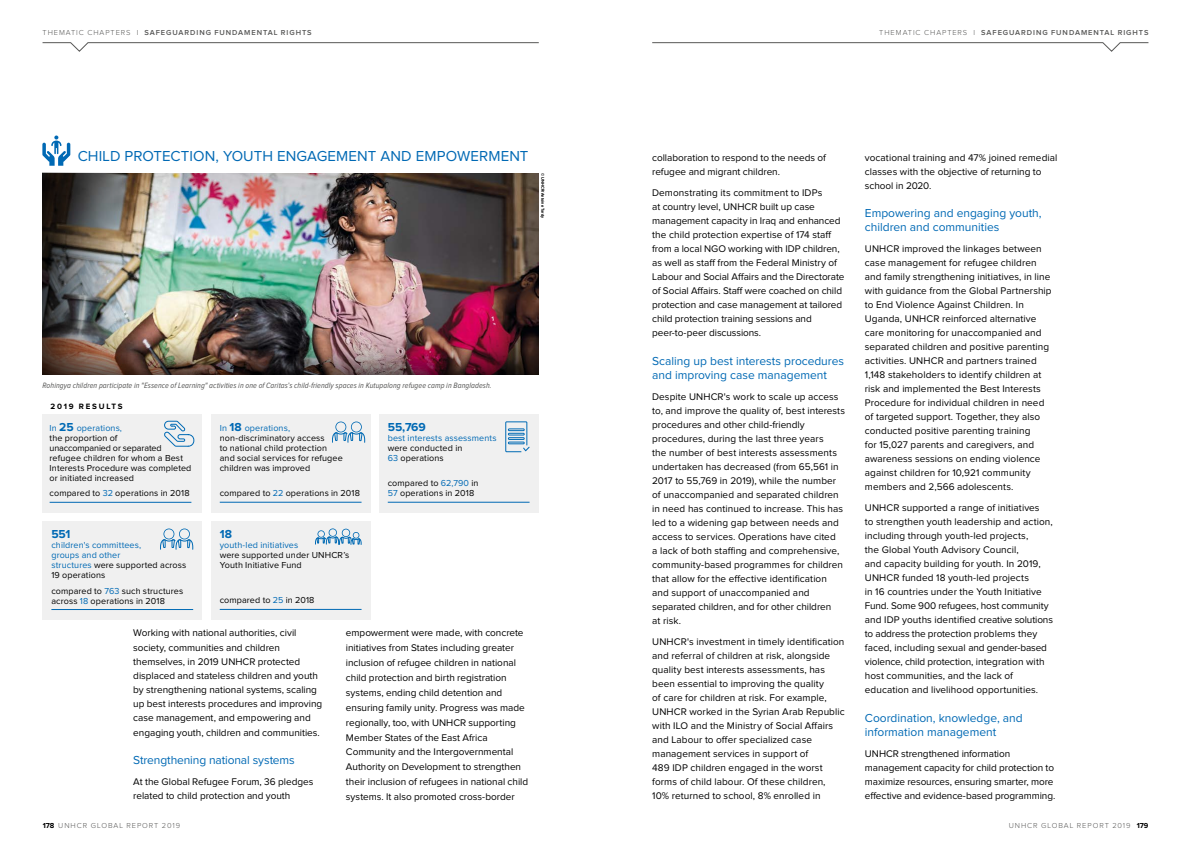
<style>
.page{position:relative;width:1191px;height:842px;background:#fff}
.page>*{position:absolute;margin:0;border:0;box-sizing:border-box;transform-origin:0 0}
.text_title{font:15px "Proxima Nova";letter-spacing:.005em;color:#0069b4}
.text_subtitle{font:12px/14px "Proxima Nova";color:#0069b4}
.t1{font:700 12px "Proxima Nova";color:#0069b4}
.text_body{font:10px/14px "Proxima Nova";letter-spacing:.005em;color:#000}
.t2{font:9px/10px "Proxima Nova";letter-spacing:.01em;color:#000}
.t3{font:9px/10px "Proxima Nova";letter-spacing:.01em;color:#0069b4}
.text_story_caption_8{font:italic 8px "Proxima Nova Cond";letter-spacing:.01em;color:#575756}
.t4{font:700 8px "Proxima Nova";letter-spacing:.22em;color:#000}
.t5{font:600 7.5px "Proxima Nova";letter-spacing:.125em;color:#575756}
.t6{font:300 7.5px "Proxima Nova";letter-spacing:.125em;color:#575756}
.credit{font:4px "Proxima Nova";letter-spacing:.025em;color:#000}
.s1{font-weight:300}
.s2{color:#0069b4}
.s3{font-weight:700;font-size:12px;color:#0069b4}
.s4{color:#000}
.s5{font-weight:700;color:#000}
</style>
<div class="page">
<svg style="left:42px;top:42px;width:497px;height:10px"></svg>
<svg style="left:652px;top:42px;width:496px;height:10px"></svg>
<img style="left:156px;top:173px;width:383px;height:149px">
<img style="left:156px;top:322px;width:383px;height:15px">
<svg style="left:42px;top:135px;width:28px;height:31px"></svg>
<img style="left:156px;top:337px;width:383px;height:37px">
<img style="left:43px;top:173px;width:113px;height:201px">
<div style="left:43px;top:414px;width:159px;height:98px;background:#f0f0f0"></div>
<div style="left:211px;top:414px;width:159px;height:98px;background:#f0f0f0"></div>
<div style="left:42px;top:521px;width:160px;height:98px;background:#f0f0f0"></div>
<hr style="left:50px;top:502px;width:141px;height:1px;background:#0069b4">
<hr style="left:51px;top:609px;width:142px;height:1px;background:#0069b4">
<hr style="left:220px;top:502px;width:141px;height:1px;background:#0069b4">
<svg style="left:164px;top:421px;width:30px;height:26px"></svg>
<svg style="left:160px;top:528px;width:33px;height:22px"></svg>
<svg style="left:332px;top:421px;width:33px;height:22px"></svg>
<div style="left:379px;top:414px;width:160px;height:98px;background:#f0f0f0"></div>
<hr style="left:388px;top:502px;width:141px;height:1px;background:#0069b4">
<svg style="left:505px;top:421px;width:24px;height:31px"></svg>
<div style="left:211px;top:521px;width:159px;height:98px;background:#f0f0f0"></div>
<hr style="left:220px;top:609px;width:141px;height:1px;background:#0069b4">
<svg style="left:315px;top:528px;width:46px;height:17px"></svg>
<p class="t5" style="left:43px;top:30px;width:271px"><span class="s1">THEMATIC CHAPTERS I</span> SAFEGUARDING FUNDAMENTAL RIGHTS</p>
<p class="t5" style="left:879px;top:30px;width:271px"><span class="s1">THEMATIC CHAPTERS I</span> SAFEGUARDING FUNDAMENTAL RIGHTS</p>
<p class="text_title" style="left:78px;top:150px;width:452px">CHILD PROTECTION, YOUTH ENGAGEMENT AND EMPOWERMENT</p>
<p class="credit" style="left:545px;top:173px;width:47px;rotate:90deg">© UNHCR/Antoine Tardy</p>
<p class="text_story_caption_8" style="left:43px;top:382px;width:451px">Rohingya children participate in "Essence of Learning" activities in one of Caritas’s child-friendly spaces in Kutupalong refugee camp in Bangladesh.</p>
<p class="t4" style="left:50px;top:403px;width:74px">2019 RESULTS</p>
<p class="t2" style="left:50px;top:423px;width:143px"><span class="s2">In</span> <span class="s3">25</span> <span class="s2">operations,<br></span>the proportion of<br>unaccompanied or separated refugee children for whom a Best<br>Interests Procedure was completed or initiated increased</p>
<p class="t2" style="left:50px;top:489px;width:141px">compared to <span class="s2">32</span> operations in 2018</p>
<p class="t1" style="left:51px;top:528px;width:21px">551</p>
<p class="t3" style="left:51px;top:540px;width:136px">children's committees,<br>groups and other<br>structures <span class="s4">were supported across<br>19 operations</span></p>
<p class="t2" style="left:51px;top:586px;width:133px">compared to <span class="s2">763</span> such structures across <span class="s2">18</span> operations in 2018</p>
<p class="t2" style="left:220px;top:423px;width:125px"><span class="s2">In</span> <span class="s3">18</span> <span class="s2">operations, </span>non-discriminatory access<br>to national child protection and social services for refugee children was improved</p>
<p class="t2" style="left:220px;top:489px;width:142px">compared to <span class="s2">22</span> operations in 2018</p>
<p class="t1" style="left:220px;top:528px;width:14px">18</p>
<p class="t2" style="left:220px;top:540px;width:131px"><span class="s2">youth-led initiatives<br></span>were supported under UNHCR’s<br>Youth Initiative Fund</p>
<p class="t2" style="left:220px;top:596px;width:96px">compared to <span class="s2">25</span> in 2018</p>
<p class="t1" style="left:388px;top:421px;width:40px">55,769</p>
<p class="t3" style="left:388px;top:433px;width:110px">best interests assessments <span class="s4">were conducted in<br></span>63 <span class="s4">operations</span></p>
<p class="t2" style="left:388px;top:479px;width:92px">compared to <span class="s2">62,790</span> in<br><span class="s2">57</span> operations in 2018</p>
<p class="text_body" style="left:133px;top:626px;width:190px">Working with national authorities, civil society, communities and children themselves, in 2019 UNHCR protected displaced and stateless children and youth by strengthening national systems, scaling up best interests procedures and improving case management, and empowering and engaging youth, children and communities.</p>
<p class="text_subtitle" style="left:133px;top:753px;width:163px">Strengthening national systems</p>
<p class="text_body" style="left:133px;top:775px;width:182px">At the Global Refugee Forum, 36 pledges related to child protection and youth</p>
<p class="text_body" style="left:346px;top:626px;width:184px;line-height:14.9px">empowerment were made, with concrete initiatives from States including greater inclusion of refugee children in national child protection and birth registration systems, ending child detention and ensuring family unity. Progress was made regionally, too, with UNHCR supporting Member States of the East Africa Community and the Intergovernmental Authority on Development to strengthen their inclusion of refugees in national child systems. It also promoted cross-border</p>
<p class="text_body" style="left:652px;top:151px;width:175px">collaboration to respond to the needs of refugee and migrant children.</p>
<p class="text_body" style="left:652px;top:186px;width:194px">Demonstrating its commitment to IDPs<br>at country level, UNHCR built up case management capacity in Iraq and enhanced the child protection expertise of 174 staff from a local NGO working with IDP children, as well as staff from the Federal Ministry of Labour and Social Affairs and the Directorate of Social Affairs. Staff were coached on child protection and case management at tailored child protection training sessions and peer-to-peer discussions.</p>
<p class="text_subtitle" style="left:652px;top:354px;width:193px">Scaling up best interests procedures and improving case management</p>
<p class="text_body" style="left:652px;top:390px;width:194px">Despite UNHCR's work to scale up access to, and improve the quality of, best interests procedures and other child-friendly procedures, during the last three years<br>the number of best interests assessments undertaken has decreased (from 65,561 in 2017 to 55,769 in 2019), while the number of unaccompanied and separated children in need has continued to increase. This has led to a widening gap between needs and access to services. Operations have cited<br>a lack of both staffing and comprehensive, community-based programmes for children that allow for the effective identification and support of unaccompanied and separated children, and for other children<br>at risk.</p>
<p class="text_body" style="left:652px;top:635px;width:194px">UNHCR's investment in timely identification and referral of children at risk, alongside quality best interests assessments, has been essential to improving the quality<br>of care for children at risk. For example, UNHCR worked in the Syrian Arab Republic with ILO and the Ministry of Social Affairs and Labour to offer specialized case management services in support of<br>489 IDP children engaged in the worst forms of child labour. Of these children, 10% returned to school, 8% enrolled in</p>
<p class="text_body" style="left:865px;top:151px;width:194px">vocational training and 47% joined remedial classes with the objective of returning to school in 2020.</p>
<p class="text_subtitle" style="left:865px;top:207px;width:178px">Empowering and engaging youth, children and communities</p>
<p class="text_body" style="left:865px;top:242px;width:188px">UNHCR improved the linkages between case management for refugee children and family strengthening initiatives, in line with guidance from the Global Partnership to End Violence Against Children. In Uganda, UNHCR reinforced alternative care monitoring for unaccompanied and separated children and positive parenting activities. UNHCR and partners trained 1,148 stakeholders to identify children at risk and implemented the Best Interests Procedure for individual children in need of targeted support. Together, they also conducted positive parenting training<br>for 15,027 parents and caregivers, and awareness sessions on ending violence against children for 10,921 community members and 2,566 adolescents.</p>
<p class="text_body" style="left:865px;top:501px;width:190px">UNHCR supported a range of initiatives<br>to strengthen youth leadership and action, including through youth-led projects,<br>the Global Youth Advisory Council,<br>and capacity building for youth. In 2019, UNHCR funded 18 youth-led projects<br>in 16 countries under the Youth Initiative Fund. Some 900 refugees, host community and IDP youths identified creative solutions to address the protection problems they faced, including sexual and gender-based violence, child protection, integration with host communities, and the lack of education and livelihood opportunities.</p>
<p class="text_subtitle" style="left:865px;top:711px;width:159px">Coordination, knowledge, and information management</p>
<p class="text_body" style="left:865px;top:747px;width:192px">UNHCR strengthened information management capacity for child protection to maximize resources, ensuring smarter, more effective and evidence-based programming.</p>
<p class="t6" style="left:43px;top:822px;width:139px"><span class="s5">178</span> UNHCR GLOBAL REPORT 2019</p>
<p class="t6" style="left:1008px;top:822px;width:141px">UNHCR GLOBAL REPORT 2019 <span class="s5">179</span></p>
</div>
